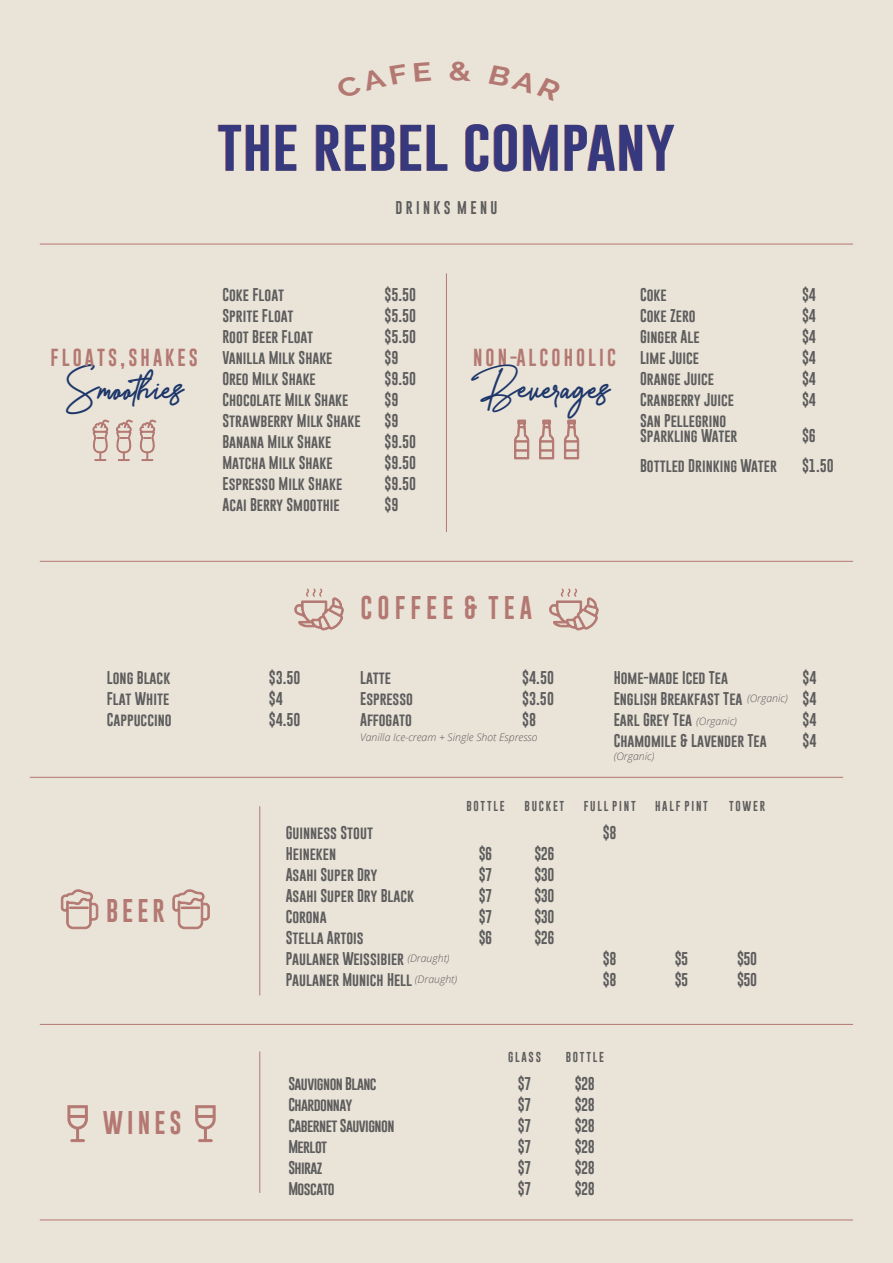
<style>
.page{position:relative;width:893px;height:1263px;background:#eae3d8}
.page>*{position:absolute;margin:0;border:0;box-sizing:border-box;transform-origin:0 0}
.t1{font:36px "Gaston Villa";letter-spacing:.015em;color:#1d376a}
.t2{font:24px "Gobold";color:#b37871}
.t3{font:18px "Gobold";color:#b37871}
.t4{font:13.5px/21px "Gobold";color:#5d5d5d}
.t5{font:13.5px/21px "Gobold";letter-spacing:-.04em;color:#5d5d5d}
.t6{font:italic 300 10.5px/20.5px "Open Sans";color:#5d5d5d}
.t7{font:10.5px "Gobold";color:#5d5d5d}
</style>
<div class="page">
<hr style="left:446px;top:273px;width:1px;height:259px;background:#b37871">
<hr style="left:40px;top:244px;width:813px;height:1px;background:#b37871">
<svg style="left:218px;top:125px;width:51px;height:46px"></svg>
<svg style="left:275px;top:125px;width:21px;height:46px"></svg>
<svg style="left:316px;top:125px;width:78px;height:46px"></svg>
<svg style="left:400px;top:125px;width:47px;height:46px"></svg>
<svg style="left:465px;top:124px;width:52px;height:47px"></svg>
<svg style="left:523px;top:125px;width:35px;height:46px"></svg>
<svg style="left:564px;top:125px;width:110px;height:46px"></svg>
<hr style="left:259px;top:1051px;width:1px;height:142px;background:#b37871">
<hr style="left:259px;top:806px;width:1px;height:189px;background:#b37871">
<hr style="left:40px;top:561px;width:813px;height:1px;background:#b37871">
<svg style="left:549px;top:588px;width:49px;height:42px"></svg>
<svg style="left:295px;top:588px;width:49px;height:42px"></svg>
<hr style="left:30px;top:777px;width:813px;height:1px;background:#b37871">
<hr style="left:40px;top:1024px;width:813px;height:1px;background:#b37871">
<hr style="left:40px;top:1219px;width:813px;height:1px;background:#b37871">
<svg style="left:514px;top:419px;width:16px;height:41px"></svg>
<svg style="left:539px;top:419px;width:15px;height:41px"></svg>
<svg style="left:564px;top:419px;width:15px;height:41px"></svg>
<svg style="left:92px;top:419px;width:65px;height:42px"></svg>
<svg style="left:172px;top:889px;width:38px;height:40px"></svg>
<svg style="left:61px;top:889px;width:37px;height:40px"></svg>
<svg style="left:195px;top:1105px;width:20px;height:37px"></svg>
<svg style="left:68px;top:1105px;width:20px;height:37px"></svg>
<p class="t4" style="left:395px;top:197px;width:103px">D R I N K S M E N U</p>
<p class="t4" style="left:222px;top:284px;width:63px">Coke Float</p>
<p class="t4" style="left:384px;top:284px;width:33px">$5.50</p>
<p class="t4" style="left:222px;top:305px;width:73px">Sprite Float</p>
<p class="t4" style="left:384px;top:305px;width:33px">$5.50</p>
<p class="t4" style="left:222px;top:326px;width:92px">Root Beer Float</p>
<p class="t4" style="left:384px;top:326px;width:33px">$5.50</p>
<p class="t4" style="left:222px;top:347px;width:112px">Vanilla Milk Shake</p>
<p class="t4" style="left:384px;top:347px;width:16px">$9</p>
<p class="t4" style="left:222px;top:368px;width:95px">Oreo Milk Shake</p>
<p class="t4" style="left:384px;top:368px;width:33px">$9.50</p>
<p class="t4" style="left:222px;top:389px;width:128px">Chocolate Milk Shake</p>
<p class="t4" style="left:384px;top:389px;width:16px">$9</p>
<p class="t4" style="left:222px;top:410px;width:140px">Strawberry Milk Shake</p>
<p class="t4" style="left:384px;top:410px;width:16px">$9</p>
<p class="t4" style="left:222px;top:431px;width:110px">Banana Milk Shake</p>
<p class="t4" style="left:384px;top:431px;width:33px">$9.50</p>
<p class="t4" style="left:222px;top:452px;width:112px">Matcha Milk Shake</p>
<p class="t4" style="left:384px;top:452px;width:33px">$9.50</p>
<p class="t4" style="left:222px;top:473px;width:121px">Espresso Milk Shake</p>
<p class="t4" style="left:384px;top:473px;width:33px">$9.50</p>
<p class="t4" style="left:222px;top:494px;width:119px">Acai Berry Smoothie</p>
<p class="t4" style="left:384px;top:494px;width:16px">$9</p>
<h3 class="t3" style="left:51px;top:346px;width:149px">F L O A T S , S H A K E S</h3>
<h3 class="t3" style="left:473px;top:346px;width:144px">N O N -A L C O H O L I C</h3>
<h1 class="t1" style="left:66px;top:377px;width:121px">Smoothies</h1>
<h1 class="t1" style="left:481px;top:377px;width:133px">Beverages</h1>
<p class="t4" style="left:640px;top:284px;width:28px">Coke</p>
<p class="t4" style="left:802px;top:284px;width:16px">$4</p>
<p class="t4" style="left:640px;top:305px;width:57px">Coke Zero</p>
<p class="t4" style="left:802px;top:305px;width:16px">$4</p>
<p class="t4" style="left:640px;top:326px;width:61px">Ginger Ale</p>
<p class="t4" style="left:802px;top:326px;width:16px">$4</p>
<p class="t4" style="left:640px;top:347px;width:60px">Lime Juice</p>
<p class="t4" style="left:802px;top:347px;width:16px">$4</p>
<p class="t4" style="left:640px;top:368px;width:76px">Orange Juice</p>
<p class="t4" style="left:802px;top:368px;width:16px">$4</p>
<p class="t4" style="left:640px;top:389px;width:96px">Cranberry Juice</p>
<p class="t4" style="left:802px;top:389px;width:16px">$4</p>
<p class="t4" style="left:640px;top:413px;width:99px;line-height:15px">San Pellegrino<br>Sparkling Water</p>
<p class="t4" style="left:802px;top:425px;width:16px">$6</p>
<p class="t4" style="left:640px;top:455px;width:139px">Bottled Drinking Water</p>
<p class="t4" style="left:802px;top:455px;width:33px">$1.50</p>
<h2 class="t2" style="left:361px;top:592px;width:173px">C O F F E E &amp; T E A</h2>
<p class="t4" style="left:107px;top:667px;width:65px">Long Black</p>
<p class="t4" style="left:269px;top:667px;width:33px">$3.50</p>
<p class="t4" style="left:107px;top:688px;width:64px">Flat White</p>
<p class="t4" style="left:269px;top:688px;width:16px">$4</p>
<p class="t4" style="left:107px;top:709px;width:66px">Cappuccino</p>
<p class="t4" style="left:269px;top:709px;width:33px">$4.50</p>
<p class="t4" style="left:360px;top:667px;width:32px">Latte</p>
<p class="t4" style="left:522px;top:667px;width:33px">$4.50</p>
<p class="t4" style="left:360px;top:688px;width:54px">Espresso</p>
<p class="t4" style="left:522px;top:688px;width:33px">$3.50</p>
<p class="t4" style="left:360px;top:709px;width:53px">Affogato</p>
<p class="t4" style="left:522px;top:709px;width:16px">$8</p>
<p class="t6" style="left:360px;top:727px;width:179px">Vanilla Ice-cream + Single Shot Espresso</p>
<p class="t7" style="left:466px;top:800px;width:40px">B O T T L E</p>
<p class="t7" style="left:525px;top:800px;width:41px">B U C K E T</p>
<h2 class="t2" style="left:106px;top:895px;width:60px">B E E R</h2>
<p class="t4" style="left:286px;top:822px;width:130px">Guinness Stout<br>Heineken<br>Asahi Super Dry<br>Asahi Super Dry Black<br>Corona<br>Stella Artois<br>Paulaner Weissibier<br>Paulaner Munich Hell</p>
<p class="t6" style="left:415px;top:948px;width:44px;text-indent:-8px">(Draught) (Draught)</p>
<p class="t4" style="left:479px;top:843px;width:15px;text-align:justify">$6 $7 $7 $7 $6</p>
<p class="t4" style="left:534px;top:843px;width:22px;text-align:justify">$26 $30 $30 $30 $26</p>
<p class="t4" style="left:614px;top:667px;width:116px">Home-made Iced Tea</p>
<p class="t4" style="left:802px;top:667px;width:16px">$4</p>
<p class="t4" style="left:614px;top:688px;width:130px">English Breakfast Tea</p>
<p class="t4" style="left:802px;top:688px;width:16px">$4</p>
<p class="t4" style="left:614px;top:709px;width:80px">Earl Grey Tea</p>
<p class="t4" style="left:802px;top:709px;width:16px">$4</p>
<p class="t4" style="left:614px;top:730px;width:155px">Chamomile &amp; Lavender Tea</p>
<p class="t4" style="left:802px;top:730px;width:16px">$4</p>
<p class="t6" style="left:747px;top:688px;width:42px">(Organic)</p>
<p class="t6" style="left:696px;top:710px;width:42px">(Organic)</p>
<p class="t6" style="left:614px;top:746px;width:42px">(Organic)</p>
<p class="t7" style="left:584px;top:800px;width:54px">F U L L P I N T</p>
<p class="t4" style="left:603px;top:822px;width:15px">$8</p>
<p class="t7" style="left:655px;top:800px;width:54px">H A L F P I N T</p>
<p class="t7" style="left:729px;top:800px;width:38px">T O W E R</p>
<p class="t4" style="left:603px;top:948px;width:15px">$8 $8</p>
<p class="t4" style="left:675px;top:948px;width:15px">$5 $5</p>
<p class="t4" style="left:737px;top:948px;width:21px">$50 $50</p>
<h2 class="t2" style="left:103px;top:1107px;width:80px">W I N E S</h2>
<p class="t7" style="left:508px;top:1050px;width:34px">G L A S S</p>
<p class="t5" style="left:288px;top:1073px;width:108px">Sauvignon Blanc<br>Chardonnay<br>Cabernet Sauvignon<br>Merlot<br>Shiraz<br>Moscato</p>
<p class="t4" style="left:518px;top:1073px;width:15px;text-align:justify">$7 $7 $7 $7 $7 $7</p>
<p class="t7" style="left:566px;top:1050px;width:40px">B O T T L E</p>
<p class="t4" style="left:575px;top:1073px;width:22px;text-align:justify">$28 $28 $28 $28 $28 $28</p>
</div>
